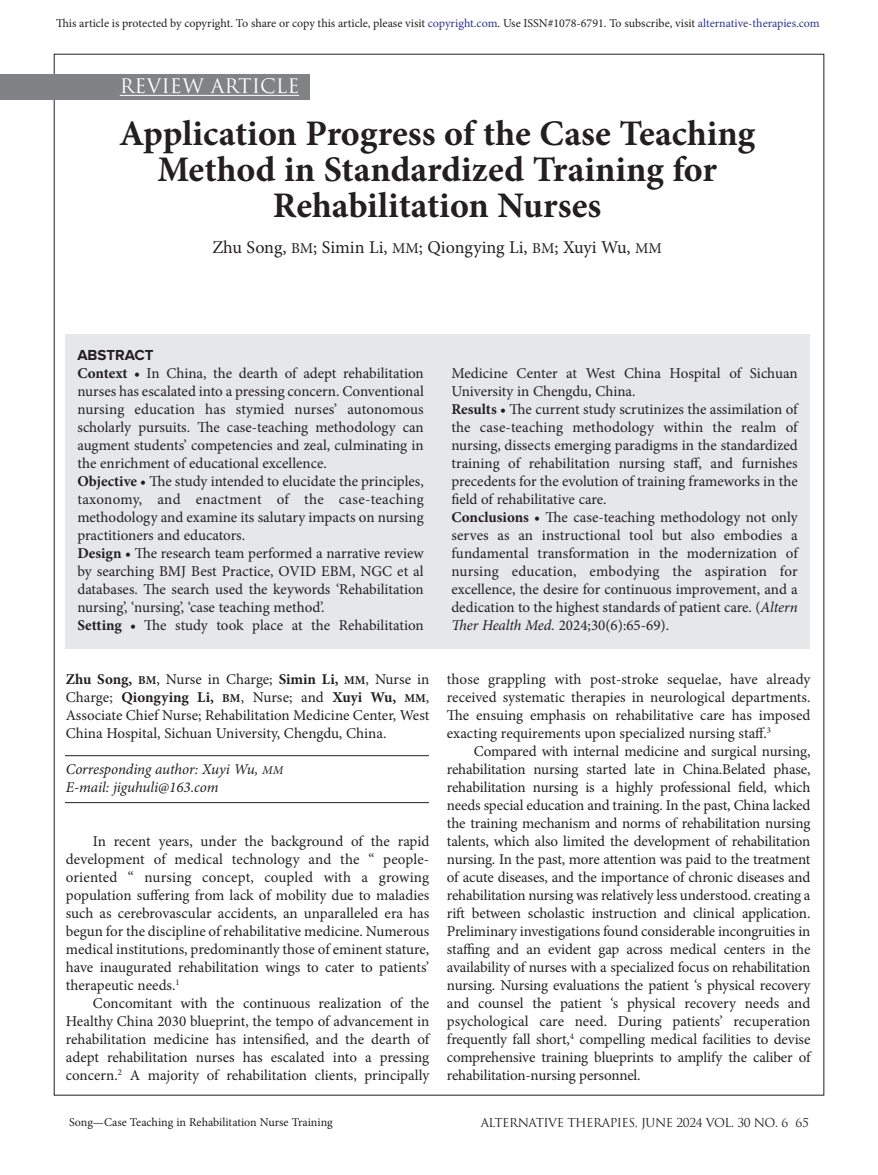
<style>
.page{position:relative;width:878px;height:1175px;background:#fff}
.page>*{position:absolute;margin:0;border:0;box-sizing:border-box;transform-origin:0 0}
.Normal_No_Indent{font:700 36px/36px "Minion Pro";color:#231f20;text-align:center}
.TOC_Section_Titles{font:19.5px "Trajan Pro";color:#fff}
.Normal_No_Indent-2{font:18px "Minion Pro";color:#231f20}
.Normal_No_Indent-3{font:15px/18px "Minion Pro";color:#231f20;text-align:justify}
.Nornal_No_Indent{font:15px/18px "Minion Pro";color:#231f20;text-align:justify}
.t1{font:italic 15px "Minion Pro";letter-spacing:-.01em;color:#231f20}
.Abstract{font:700 15px "Proxima Nova";color:#231f20}
.Article_Footer_Title{font:12px "Minion Pro";color:#231f20}
.Issue___Volume{font:12px "Trajan Pro";letter-spacing:-.04em;color:#231f20}
.s1{color:#2d3490}
.s2{font-size:15px}
.s3{font-weight:700}
.s4{font-weight:700;font-size:12px}
.s5{font-size:12px}
.s6{font-style:italic}
</style>
<div class="page">
<div style="left:0;top:74px;width:309px;height:25px;background:#808285"></div>
<hr style="left:120px;top:95px;width:179px;height:1px;background:#fff">
<hr style="left:65px;top:802px;width:364px;height:1px;background:#231f20">
<hr style="left:65px;top:755px;width:364px;height:1px;background:#231f20">
<div style="left:65px;top:334px;width:744px;height:315px;background:#e6e7e9"></div>
<p class="Article_Footer_Title" style="left:56px;top:15px;width:765px">This article is protected by copyright. To share or copy this article, please visit <span class="s1">copyright.com</span>. Use ISSN#1078-6791. To subscribe, visit <span class="s1">alternative-therapies.com</span></p>
<p class="TOC_Section_Titles" style="left:120px;top:74px;width:181px">REVIEW ARTICLE</p>
<p class="Normal_No_Indent" style="left:119px;top:115px;width:637px">Application Progress of the Case Teaching<br>Method in Standardized Training for<br>Rehabilitation Nurses</p>
<p class="Normal_No_Indent-2" style="left:212px;top:235px;width:451px">Zhu Song, <span class="s2">BM</span>; Simin Li, <span class="s2">MM</span>; Qiongying Li, <span class="s2">BM</span>; Xuyi Wu, <span class="s2">MM</span></p>
<p class="Abstract" style="left:77px;top:346px;width:78px">ABSTRACT</p>
<p class="Normal_No_Indent-3" style="left:77px;top:364px;width:348px"><span class="s3">Context •</span> In China, the dearth of adept rehabilitation nurses has escalated into a pressing concern. Conventional nursing education has stymied nurses’ autonomous scholarly pursuits. The case-teaching methodology can augment students’ competencies and zeal, culminating in the enrichment of educational excellence.</p>
<p class="Nornal_No_Indent" style="left:77px;top:472px;width:348px"><span class="s3">Objective •</span> The study intended to elucidate the principles, taxonomy, and enactment of the case-teaching methodology and examine its salutary impacts on nursing practitioners and educators.</p>
<p class="Normal_No_Indent-3" style="left:77px;top:544px;width:348px"><span class="s3">Design •</span> The research team performed a narrative review by searching BMJ Best Practice, OVID EBM, NGC et al databases. The search used the keywords ‘Rehabilitation nursing’, ‘nursing’, ‘case teaching method’.</p>
<p class="Nornal_No_Indent" style="left:77px;top:616px;width:348px"><span class="s3">Setting •</span> The study took place at the Rehabilitation</p>
<p class="Nornal_No_Indent" style="left:66px;top:670px;width:365px"><span class="s3">Zhu Song,</span> <span class="s4">BM</span>, Nurse in Charge; <span class="s3">Simin Li,</span> <span class="s4">MM</span>, Nurse in Charge; <span class="s3">Qiongying Li,</span> <span class="s4">BM</span>, Nurse; and <span class="s3">Xuyi Wu,</span> <span class="s4">MM</span>, Associate Chief Nurse; Rehabilitation Medicine Center, West China Hospital, Sichuan University, Chengdu, China.</p>
<p class="t1" style="left:66px;top:759px;width:219px">Corresponding author: Xuyi Wu, <span class="s5">MM</span></p>
<p class="t1" style="left:66px;top:777px;width:154px">E-mail: jiguhuli@163.com</p>
<p class="Normal_No_Indent-3" style="left:66px;top:832px;width:365px;text-indent:27px">In recent years, under the background of the rapid development of medical technology and the “ people&shy;oriented “ nursing concept, coupled with a growing population suffering from lack of mobility due to maladies such as cerebrovascular accidents, an unparalleled era has begun for the discipline of rehabilitative medicine. Numerous medical institutions, predominantly those of eminent stature, have inaugurated rehabilitation wings to cater to patients’ therapeutic needs.<sup>1</sup></p>
<p class="Normal_No_Indent-3" style="left:66px;top:994px;width:365px;text-indent:27px">Concomitant with the continuous realization of the Healthy China 2030 blueprint, the tempo of advancement in rehabilitation medicine has intensified, and the dearth of adept rehabilitation nurses has escalated into a pressing concern.<sup>2</sup> A majority of rehabilitation clients, principally</p>
<p class="Nornal_No_Indent" style="left:451px;top:364px;width:348px">Medicine Center at West China Hospital of Sichuan<br>University in Chengdu, China.</p>
<p class="Normal_No_Indent-3" style="left:451px;top:400px;width:348px"><span class="s3">Results •</span> The current study scrutinizes the assimilation of the case-teaching methodology within the realm of nursing, dissects emerging paradigms in the standardized training of rehabilitation nursing staff, and furnishes precedents for the evolution of training frameworks in the field of rehabilitative care.</p>
<p class="Normal_No_Indent-3" style="left:451px;top:508px;width:348px"><span class="s3">Conclusions •</span> The case-teaching methodology not only serves as an instructional tool but also embodies a fundamental transformation in the modernization of nursing education, embodying the aspiration for excellence, the desire for continuous improvement, and a dedication to the highest standards of patient care. (<span class="s6">Altern Ther Health Med.</span> 2024;30(6):65-69).</p>
<p class="Normal_No_Indent-3" style="left:447px;top:670px;width:365px">those grappling with post-stroke sequelae, have already received systematic therapies in neurological departments.<br>The ensuing emphasis on rehabilitative care has imposed exacting requirements upon specialized nursing staff.<sup>3</sup></p>
<p class="Normal_No_Indent-3" style="left:447px;top:742px;width:365px;text-indent:27px">Compared with internal medicine and surgical nursing, rehabilitation nursing started late in China.Belated phase, rehabilitation nursing is a highly professional field, which needs special education and training. In the past, China lacked the training mechanism and norms of rehabilitation nursing talents, which also limited the development of rehabilitation nursing. In the past, more attention was paid to the treatment of acute diseases, and the importance of chronic diseases and rehabilitation nursing was relatively less understood. creating a rift between scholastic instruction and clinical application.<br>Preliminary investigations found considerable incongruities in staffing and an evident gap across medical centers in the availability of nurses with a specialized focus on rehabilitation nursing. Nursing evaluations the patient ‘s physical recovery and counsel the patient ‘s physical recovery needs and psychological care need. During patients’ recuperation frequently fall short,<sup>4</sup> compelling medical facilities to devise comprehensive training blueprints to amplify the caliber of rehabilitation-nursing personnel.</p>
<p class="Article_Footer_Title" style="left:69px;top:1114px;width:265px">Song—Case Teaching in Rehabilitation Nurse Training</p>
<p class="Issue___Volume" style="left:480px;top:1114px;width:330px">ALTERNATIVE THERAPIES, JUNE 2024 VOL. 30 NO. 6 65</p>
</div>
